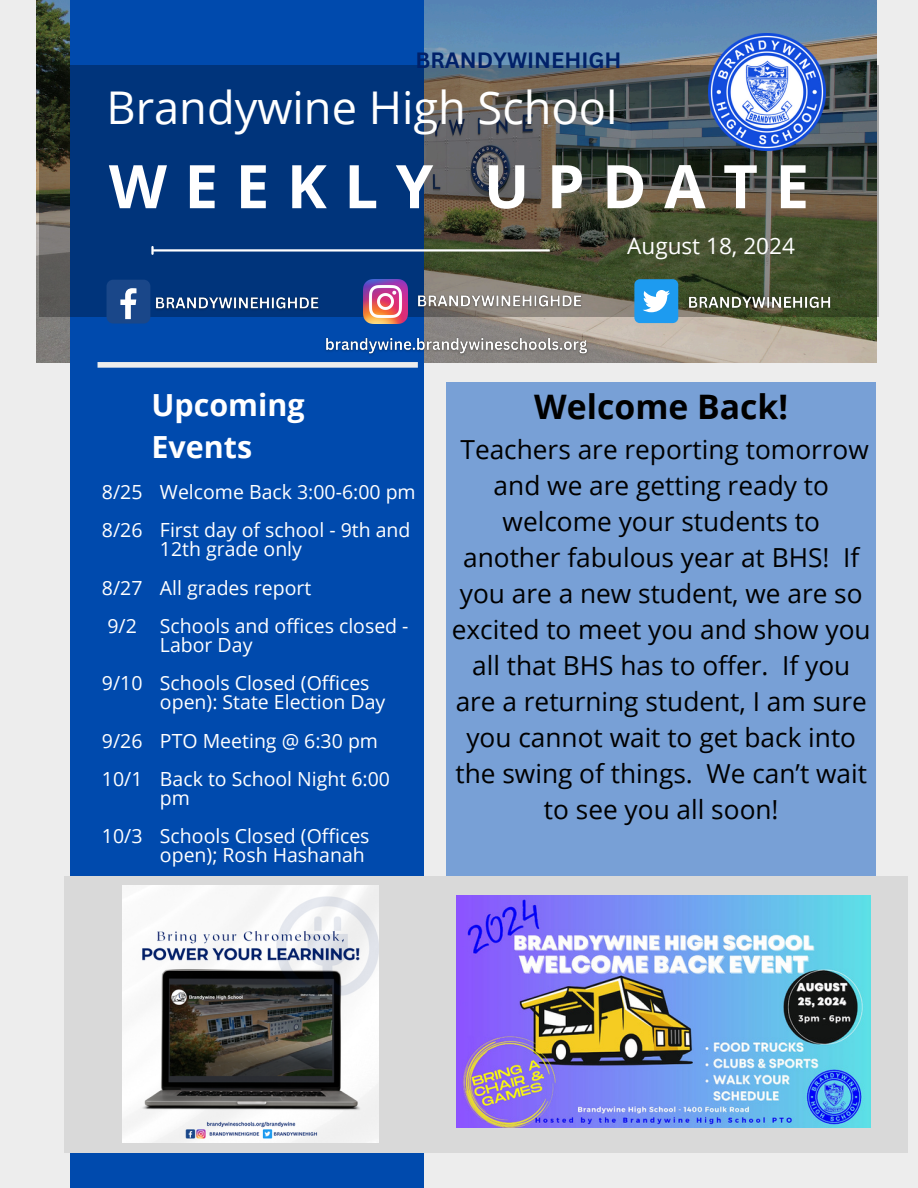
<style>
.page{position:relative;width:918px;height:1188px;background:#ededed}
.page>*{position:absolute;margin:0;border:0;box-sizing:border-box;transform-origin:0 0}
.t1{font:700 60.15px "Open Sans";letter-spacing:.29em;color:#fff}
.t2{font:45.15px "Open Sans";color:#fff}
.t3{font:700 33.75px "Open Sans";color:#000}
.t4{font:700 30.45px/42.3px "Open Sans";color:#fff}
.t5{font:26.25px/36px "Open Sans";color:#000;text-align:center}
.t6{font:22.5px "Open Sans";color:#fff}
.t7{font:700 21.6px "Canva Sans";color:#012169}
.t8{font:19.5px/19.2px "Open Sans";color:#fff}
</style>
<div class="page">
<img style="left:36px;top:0;width:840px;height:362px">
<div style="left:71px;top:0;width:353px;height:1188px;background:#004aad"></div>
<svg style="left:39px;top:65px;width:840px;height:252px;background:#2b445b"></svg>
<hr style="left:153px;top:249px;width:397px;height:3px;background:#fff">
<svg style="left:151px;top:247px;width:3px;height:7px"></svg>
<div style="left:98px;top:362px;width:320px;height:6px;background:#ededed"></div>
<div style="left:64px;top:876px;width:843px;height:277px;background:#d9d9d9"></div>
<div style="left:447px;top:382px;width:429px;height:493px;background:#78a0d6"></div>
<img style="left:709px;top:33px;width:117px;height:117px">
<img style="left:456px;top:896px;width:414px;height:232px">
<img style="left:122px;top:886px;width:257px;height:256px">
<img style="left:325px;top:333px;width:269px;height:27px">
<img style="left:363px;top:279px;width:44px;height:44px">
<img style="left:414px;top:291px;width:172px;height:23px">
<div style="left:107px;top:280px;width:43px;height:44px;background:#1a4789;border-radius:7px"></div>
<svg style="left:120px;top:288px;width:16px;height:31px"></svg>
<img style="left:151px;top:292px;width:173px;height:23px">
<div style="left:634px;top:279px;width:44px;height:44px;background:#1d9bf0;border-radius:5px"></div>
<svg style="left:643px;top:290px;width:27px;height:22px"></svg>
<img style="left:685px;top:292px;width:151px;height:23px">
<h4 class="t7" style="left:415px;top:45px;width:208px">BRANDYWINEHIGH</h4>
<p class="t2" style="left:107px;top:76px;width:512px">Brandywine High School</p>
<p class="t1" style="left:109px;top:144px;width:702px">WEEKLY UPDATE</p>
<h5 class="t6" style="left:627px;top:230px;width:169px">August 18, 2024</h5>
<p class="t8" style="left:102px;top:482px;width:42px">8/25</p>
<p class="t8" style="left:102px;top:520px;width:42px">8/26</p>
<p class="t8" style="left:102px;top:577px;width:42px">8/27</p>
<p class="t8" style="left:107px;top:616px;width:31px">9/2</p>
<p class="t8" style="left:102px;top:673px;width:42px">9/10</p>
<h2 class="t8" style="left:102px;top:730px;width:42px">9/26</h2>
<h1 class="t8" style="left:102px;top:769px;width:42px">10/1</h1>
<h6 class="t8" style="left:102px;top:826px;width:42px">10/3</h6>
<p class="t4" style="left:151px;top:383px;width:155px">Upcoming<br>Events</p>
<p class="t8" style="left:160px;top:482px;width:257px">Welcome Back 3:00-6:00 pm</p>
<p class="t8" style="left:160px;top:520px;width:252px">First day of school - 9th and<br>12th grade only</p>
<p class="t8" style="left:160px;top:577px;width:153px">All grades report</p>
<p class="t8" style="left:160px;top:616px;width:250px">Schools and offices closed -<br>Labor Day</p>
<p class="t8" style="left:160px;top:673px;width:227px">Schools Closed (Offices open): State Election Day</p>
<p class="t8" style="left:160px;top:730px;width:220px">PTO Meeting @ 6:30 pm</p>
<p class="t8" style="left:160px;top:769px;width:232px">Back to School Night 6:00 pm</p>
<p class="t8" style="left:160px;top:826px;width:211px">Schools Closed (Offices open); Rosh Hashanah</p>
<p class="t3" style="left:534px;top:383px;width:255px">Welcome Back!</p>
<p class="t5" style="left:452px;top:430px;width:420px">Teachers are reporting tomorrow and we are getting ready to welcome your students to another fabulous year at BHS! If you are a new student, we are so excited to meet you and show you all that BHS has to offer. If you are a returning student, I am sure you cannot wait to get back into the swing of things. We can’t wait to see you all soon!</p>
</div>
